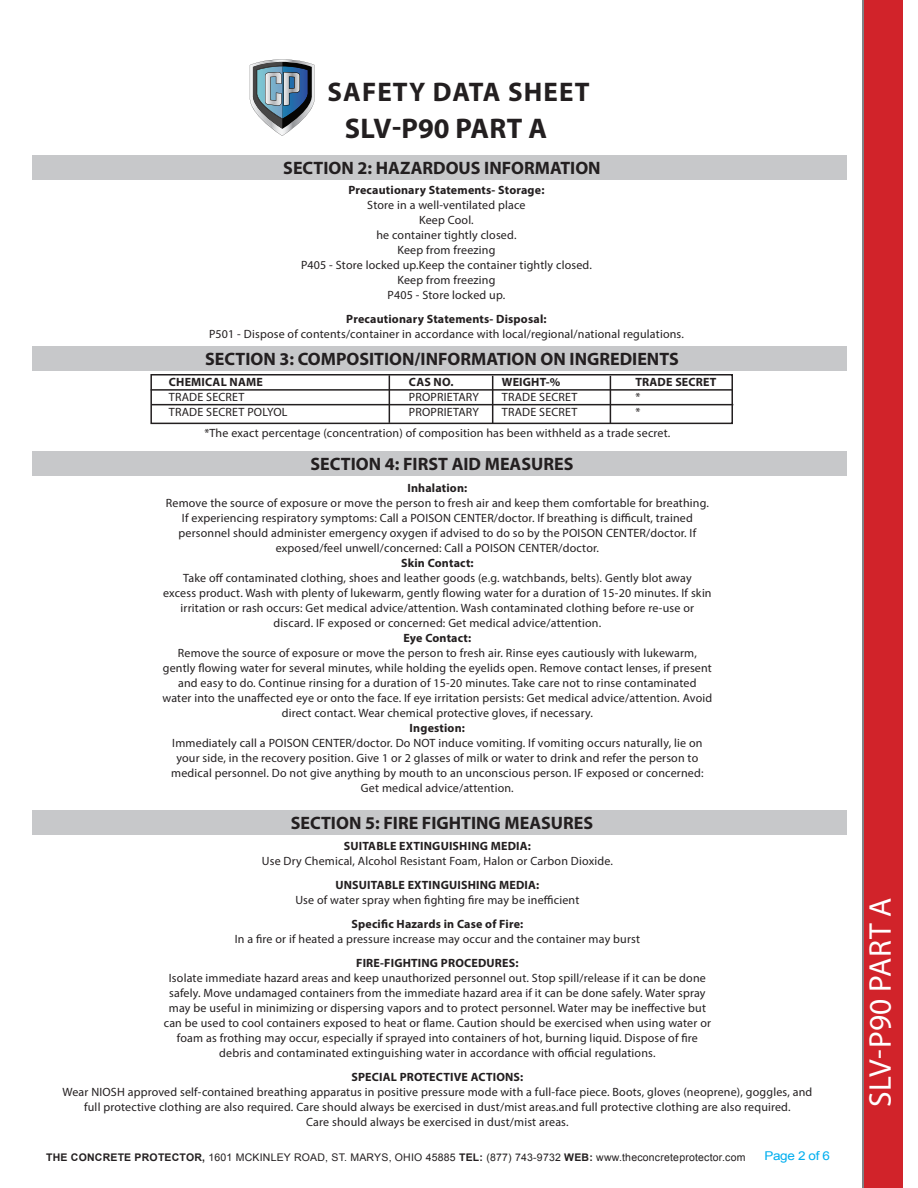
<style>
.page{position:relative;width:918px;height:1188px;background:#fff}
.page>*{position:absolute;margin:0;border:0;box-sizing:border-box;transform-origin:0 0}
.t1{font:31.5px "Myriad Pro";letter-spacing:.01em;color:#fff}
.t2{font:700 28.5px "Myriad Pro";letter-spacing:.005em;color:#231f20}
.t3{font:700 27px "Myriad Pro";letter-spacing:.04em;color:#231f20}
.t4{font:700 18px "Myriad Pro";color:#231f20}
.t5{font:12.15px "Arial";letter-spacing:-.025em;color:#00aeef;scale:1.11 1}
.t6{font:12px/15px "Myriad Pro";letter-spacing:.015em;color:#231f20;text-align:center}
.t7{font:700 12px "Myriad Pro";letter-spacing:.015em;color:#231f20}
.t8{font:10.5px "Arial";letter-spacing:.02em;color:#231f20}
.s1{font-weight:700}
</style>
<div class="page">
<div style="left:150px;top:374px;width:583px;height:50px;border:2px solid #231f20"></div>
<div style="left:864px;top:0;width:38px;height:1188px;background:#d1232a"></div>
<hr style="left:863px;top:0;width:1px;height:1188px;background:#808285">
<svg style="left:249px;top:59px;width:66px;height:77px"></svg>
<div style="left:32px;top:346px;width:815px;height:24px;background:#c7c8ca"></div>
<div style="left:32px;top:451px;width:815px;height:25px;background:#c7c8ca"></div>
<div style="left:32px;top:811px;width:815px;height:24px;background:#c7c8ca"></div>
<hr style="left:151px;top:389px;width:582px;height:2px;background:#231f20">
<hr style="left:151px;top:404px;width:582px;height:1px;background:#231f20">
<hr style="left:389px;top:375px;width:1px;height:48px;background:#231f20">
<hr style="left:492px;top:376px;width:1px;height:47px;background:#231f20">
<hr style="left:610px;top:376px;width:1px;height:47px;background:#231f20">
<div style="left:32px;top:156px;width:815px;height:24px;background:#c7c8ca"></div>
<h3 class="t3" style="left:328px;top:75px;width:263px">SAFETY DATA SHEET</h3>
<h2 class="t2" style="left:345px;top:110px;width:204px">SLV-P90 PART A</h2>
<h3 class="t4" style="left:283px;top:156px;width:319px">SECTION 2: HAZARDOUS INFORMATION</h3>
<p class="t7" style="left:348px;top:182px;width:198px">Precautionary Statements- Storage:</p>
<p class="t6" style="left:301px;top:197px;width:292px">Store in a well-ventilated place<br>Keep Cool.<br>he container tightly closed.<br>Keep from freezing<br>P405 - Store locked up.Keep the container tightly closed.<br>Keep from freezing<br>P405 - Store locked up.</p>
<p class="t7" style="left:346px;top:311px;width:202px">Precautionary Statements- Disposal:</p>
<p class="t6" style="left:209px;top:326px;width:476px">P501 - Dispose of contents/container in accordance with local/regional/national regulations.</p>
<h3 class="t4" style="left:205px;top:347px;width:475px">SECTION 3: COMPOSITION/INFORMATION ON INGREDIENTS</h3>
<p class="t7" style="left:169px;top:375px;width:95px">CHEMICAL NAME</p>
<p class="t7" style="left:409px;top:375px;width:46px">CAS NO.</p>
<p class="t7" style="left:502px;top:375px;width:60px">WEIGHT-%</p>
<p class="t7" style="left:635px;top:375px;width:83px">TRADE SECRET</p>
<p class="t6" style="left:169px;top:390px;width:77px">TRADE SECRET</p>
<p class="t6" style="left:409px;top:390px;width:71px">PROPRIETARY</p>
<p class="t6" style="left:502px;top:390px;width:77px">TRADE SECRET</p>
<p class="t6" style="left:635px;top:390px;width:6px">*</p>
<p class="t6" style="left:169px;top:405px;width:120px">TRADE SECRET POLYOL</p>
<p class="t6" style="left:409px;top:405px;width:71px">PROPRIETARY</p>
<p class="t6" style="left:502px;top:405px;width:77px">TRADE SECRET</p>
<p class="t6" style="left:204px;top:402px;width:468px;line-height:21px;text-align:left;text-indent:431px">*<br>*The exact percentage (concentration) of composition has been withheld as a trade secret.</p>
<h3 class="t4" style="left:311px;top:452px;width:264px">SECTION 4: FIRST AID MEASURES</h3>
<p class="t7" style="left:407px;top:480px;width:61px">Inhalation:</p>
<p class="t6" style="left:166px;top:495px;width:545px">Remove the source of exposure or move the person to fresh air and keep them comfortable for breathing.<br>If experiencing respiratory symptoms: Call a POISON CENTER/doctor. If breathing is difficult, trained personnel should administer emergency oxygen if advised to do so by the POISON CENTER/doctor. If exposed/feel unwell/concerned: Call a POISON CENTER/doctor.</p>
<p class="t7" style="left:401px;top:555px;width:74px">Skin Contact:</p>
<p class="t6" style="left:163px;top:570px;width:550px">Take off contaminated clothing, shoes and leather goods (e.g. watchbands, belts). Gently blot away<br>excess product. Wash with plenty of lukewarm, gently flowing water for a duration of 15-20 minutes. If skin irritation or rash occurs: Get medical advice/attention. Wash contaminated clothing before re-use or discard. IF exposed or concerned: Get medical advice/attention.</p>
<p class="t7" style="left:403px;top:630px;width:69px">Eye Contact:</p>
<p class="t6" style="left:162px;top:645px;width:551px">Remove the source of exposure or move the person to fresh air. Rinse eyes cautiously with lukewarm, gently flowing water for several minutes, while holding the eyelids open. Remove contact lenses, if present and easy to do. Continue rinsing for a duration of 15-20 minutes. Take care not to rinse contaminated water into the unaffected eye or onto the face. If eye irritation persists: Get medical advice/attention. Avoid direct contact. Wear chemical protective gloves, if necessary.</p>
<p class="t7" style="left:410px;top:720px;width:57px">Ingestion:</p>
<p class="t6" style="left:171px;top:735px;width:534px">Immediately call a POISON CENTER/doctor. Do NOT induce vomiting. If vomiting occurs naturally, lie on your side, in the recovery position. Give 1 or 2 glasses of milk or water to drink and refer the person to medical personnel. Do not give anything by mouth to an unconscious person. IF exposed or concerned:<br>Get medical advice/attention.</p>
<h3 class="t4" style="left:291px;top:812px;width:304px">SECTION 5: FIRE FIGHTING MEASURES</h3>
<p class="t7" style="left:344px;top:838px;width:189px">SUITABLE EXTINGUISHING MEDIA:</p>
<p class="t6" style="left:262px;top:853px;width:352px">Use Dry Chemical, Alcohol Resistant Foam, Halon or Carbon Dioxide.</p>
<p class="t7" style="left:335px;top:877px;width:206px">UNSUITABLE EXTINGUISHING MEDIA:</p>
<p class="t6" style="left:295px;top:892px;width:285px">Use of water spray when fighting fire may be inefficient</p>
<p class="t7" style="left:351px;top:916px;width:173px">Specific Hazards in Case of Fire:</p>
<p class="t6" style="left:235px;top:931px;width:407px">In a fire or if heated a pressure increase may occur and the container may burst</p>
<p class="t7" style="left:356px;top:955px;width:164px">FIRE-FIGHTING PROCEDURES:</p>
<p class="t6" style="left:164px;top:970px;width:549px">Isolate immediate hazard areas and keep unauthorized personnel out. Stop spill/release if it can be done safely. Move undamaged containers from the immediate hazard area if it can be done safely. Water spray may be useful in minimizing or dispersing vapors and to protect personnel. Water may be ineffective but can be used to cool containers exposed to heat or flame. Caution should be exercised when using water or foam as frothing may occur, especially if sprayed into containers of hot, burning liquid. Dispose of fire debris and contaminated extinguishing water in accordance with official regulations.</p>
<p class="t7" style="left:351px;top:1069px;width:173px">SPECIAL PROTECTIVE ACTIONS:</p>
<p class="t6" style="left:62px;top:1084px;width:751px">Wear NIOSH approved self-contained breathing apparatus in positive pressure mode with a full-face piece. Boots, gloves (neoprene), goggles, and full protective clothing are also required. Care should always be exercised in dust/mist areas.and full protective clothing are also required.<br>Care should always be exercised in dust/mist areas.</p>
<p class="t8" style="left:46px;top:1150px;width:701px"><span class="s1">THE CONCRETE PROTECTOR,</span> 1601 MCKINLEY ROAD, ST. MARYS, OHIO 45885 <span class="s1">TEL:</span> (877) 743-9732 <span class="s1">WEB:</span> www.theconcreteprotector.com</p>
<p class="t5" style="left:764px;top:1148px;width:61px">Page 2 of 6</p>
<h1 class="t1" style="left:861px;top:1107px;width:211px;rotate:-90deg">SLV-P90 PART A</h1>
</div>
